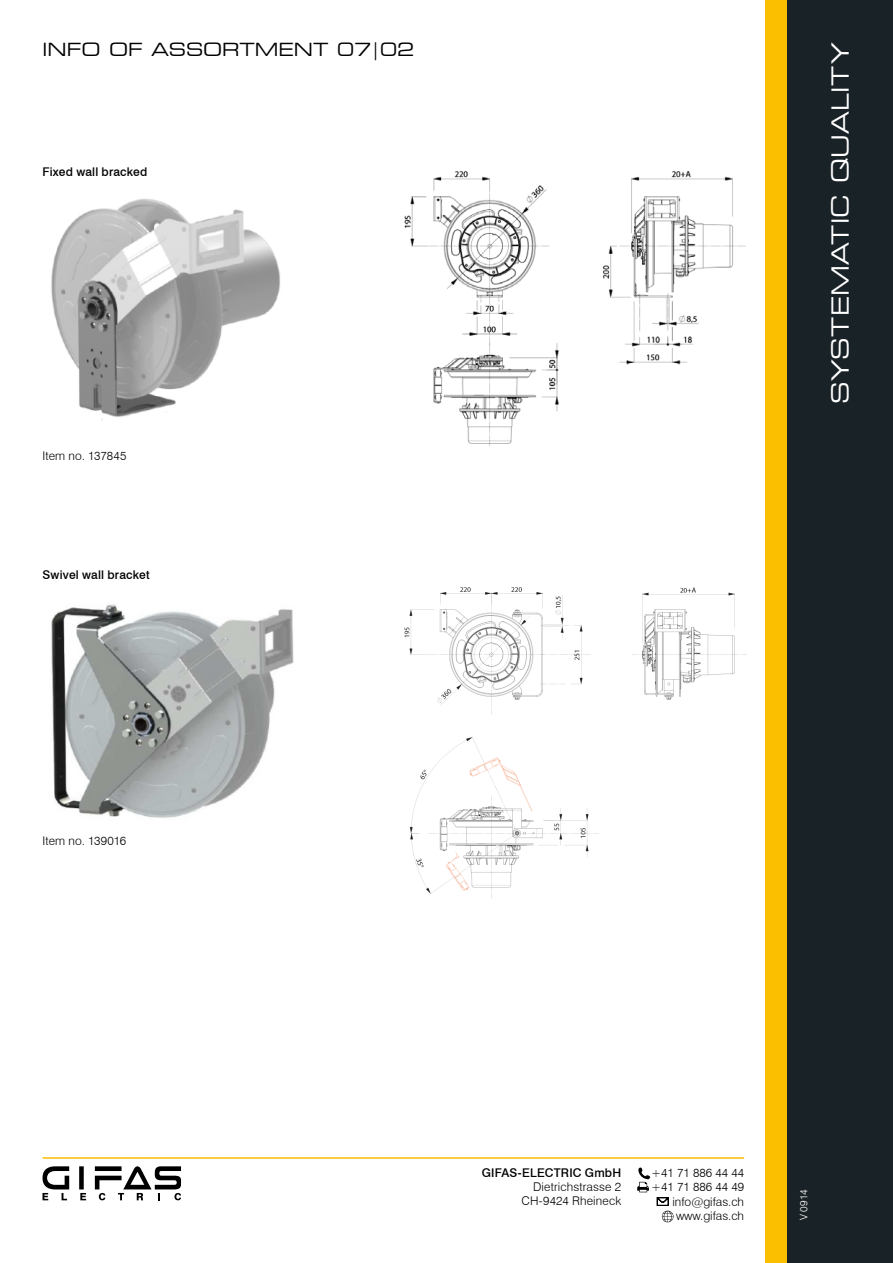
<style>
.page{position:relative;width:893px;height:1263px;background:#fff}
.page>*{position:absolute;margin:0;border:0;box-sizing:border-box;transform-origin:0 0}
.t1{font:expanded 23.55px "Square 721 BT";letter-spacing:.015em;color:#fff}
.t2{font:expanded 18px "Square 721 BT";color:#000}
.t3{font:300 12px/14.4px "Swiss 721 BT";letter-spacing:.005em;color:#000;text-align:right}
.t4{font:500 12px "Swiss 721 BT";letter-spacing:.015em;color:#000}
.t5{font:300 10.5px "Swiss 721 BT";color:#fff}
</style>
<div class="page">
<div style="left:787px;top:0;width:106px;height:1263px;background:#192226"></div>
<div style="left:765px;top:0;width:22px;height:1263px;background:#fcbf00"></div>
<div style="left:79px;top:1166px;width:5px;height:23px;background:#000"></div>
<svg style="left:43px;top:1166px;width:26px;height:34px"></svg>
<svg style="left:80px;top:1193px;width:6px;height:7px"></svg>
<svg style="left:95px;top:1166px;width:86px;height:34px"></svg>
<hr style="left:43px;top:1157px;width:701px;height:2px;background:#fcbf00">
<svg style="left:637px;top:1167px;width:13px;height:25px"></svg>
<svg style="left:657px;top:1197px;width:16px;height:25px"></svg>
<img style="left:51px;top:604px;width:243px;height:214px">
<img style="left:51px;top:199px;width:229px;height:222px">
<img style="left:404px;top:171px;width:342px;height:275px">
<img style="left:404px;top:587px;width:343px;height:311px">
<h2 class="t2" style="left:43px;top:39px;width:373px">INFO OF ASSORTMENT 07|02</h2>
<h1 class="t1" style="left:826px;top:404px;width:363px;rotate:-90deg">SYSTEMATIC QUALITY</h1>
<p class="t4" style="left:43px;top:164px;width:106px">Fixed wall bracked</p>
<p class="t3" style="left:43px;top:448px;width:86px">Item no. 137845</p>
<p class="t4" style="left:43px;top:567px;width:109px">Swivel wall bracket</p>
<p class="t3" style="left:43px;top:833px;width:85px">Item no. 139016</p>
<p class="t4" style="left:482px;top:1165px;width:141px">GIFAS-ELECTRIC GmbH</p>
<p class="t3" style="left:521px;top:1179px;width:101px">Dietrichstrasse 2<br>CH-9424 Rheineck</p>
<p class="t3" style="left:651px;top:1165px;width:95px">+41 71 886 44 44 +41 71 886 44 49 info@gifas.ch www.gifas.ch</p>
<p class="t5" style="left:797px;top:1220px;width:33px;rotate:-90deg">V 0914</p>
</div>
